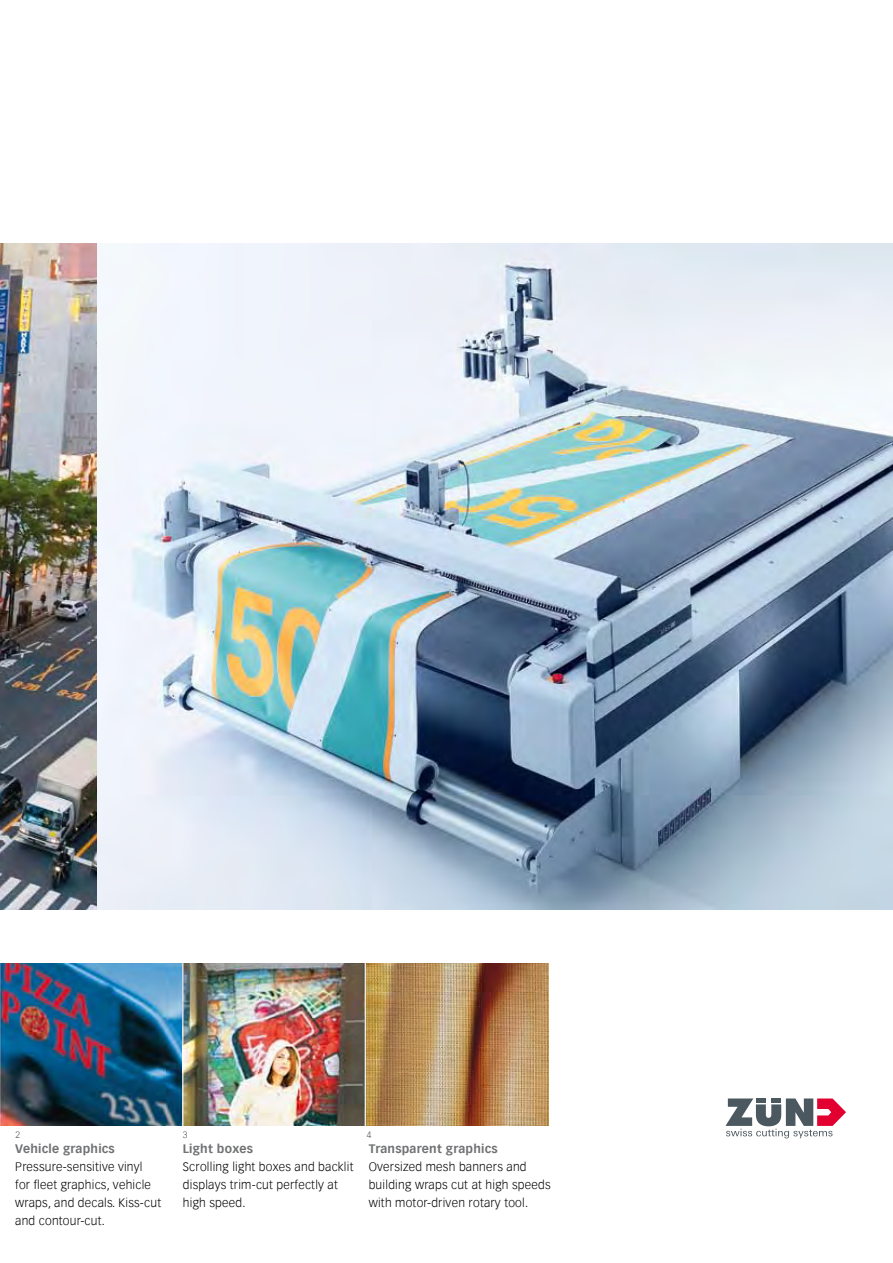
<style>
.page{position:relative;width:893px;height:1263px;background:#fff}
.page>*{position:absolute;margin:0;border:0;box-sizing:border-box;transform-origin:0 0}
.t1{font:300 12px/18px "Vectora Com";letter-spacing:.02em;color:#000}
.t2{font:700 12px "Vectora Com";letter-spacing:.02em;color:#707173}
.t3{font:300 9px "Vectora Com";color:#4b5860}
</style>
<div class="page">
<img style="left:0;top:244px;width:893px;height:666px">
<img style="left:0;top:964px;width:182px;height:162px">
<img style="left:183px;top:964px;width:182px;height:162px">
<svg style="left:366px;top:964px;width:182px;height:162px;background:#b28859"></svg>
<svg style="left:725px;top:1098px;width:121px;height:40px"></svg>
<p class="t3" style="left:16px;top:1129px;width:6px">2</p>
<p class="t3" style="left:183px;top:1129px;width:6px">3</p>
<p class="t3" style="left:367px;top:1129px;width:6px">4</p>
<p class="t2" style="left:15px;top:1141px;width:101px">Vehicle graphics</p>
<p class="t1" style="left:15px;top:1158px;width:147px">Pressure-sensitive vinyl<br>for fleet graphics, vehicle wraps, and decals. Kiss-cut and contour-cut.</p>
<p class="t2" style="left:183px;top:1141px;width:72px">Light boxes</p>
<p class="t1" style="left:183px;top:1158px;width:172px">Scrolling light boxes and backlit displays trim-cut perfectly at high speed.</p>
<p class="t2" style="left:369px;top:1141px;width:130px">Transparent graphics</p>
<p class="t1" style="left:369px;top:1158px;width:183px">Oversized mesh banners and building wraps cut at high speeds with motor-driven rotary tool.</p>
</div>
